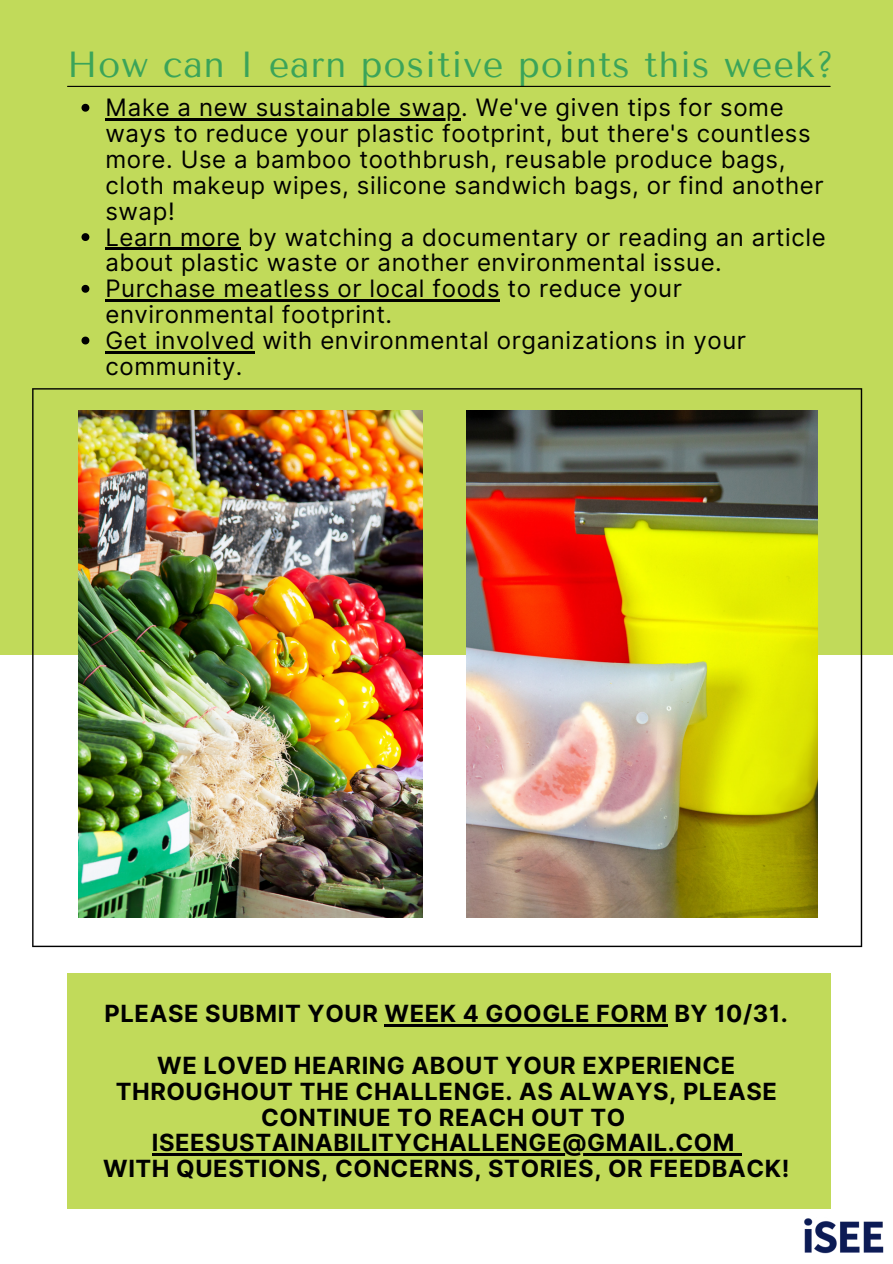
<style>
.page{position:relative;width:893px;height:1264px;background:#fff}
.page>*{position:absolute;margin:0;border:0;box-sizing:border-box;transform-origin:0 0}
.t1{font:36.15px "Tenor Sans";letter-spacing:.025em;color:#3ba459}
.t2{font:24px/25.8px "Inter";letter-spacing:.025em;color:#000}
.t3{font:700 23.7px/25.8px "Inter";letter-spacing:.025em;color:#000;text-align:center}
</style>
<div class="page">
<div style="left:0;top:0;width:892px;height:654px;background:#c1da5a"></div>
<div style="left:67px;top:973px;width:763px;height:235px;background:#c1da5a"></div>
<svg style="left:32px;top:388px;width:830px;height:559px"></svg>
<hr style="left:68px;top:86px;width:762px;height:1px;background:#000">
<svg style="left:81px;top:104px;width:8px;height:8px"></svg>
<hr style="left:105px;top:118px;width:356px;height:3px;background:#000">
<svg style="left:81px;top:233px;width:8px;height:8px"></svg>
<hr style="left:105px;top:248px;width:136px;height:2px;background:#000">
<svg style="left:81px;top:285px;width:8px;height:8px"></svg>
<hr style="left:105px;top:299px;width:395px;height:3px;background:#000">
<svg style="left:81px;top:336px;width:8px;height:8px"></svg>
<hr style="left:105px;top:351px;width:150px;height:2px;background:#000">
<img style="left:78px;top:410px;width:344px;height:507px">
<img style="left:467px;top:410px;width:350px;height:507px">
<hr style="left:384px;top:1024px;width:284px;height:2px;background:#000">
<hr style="left:152px;top:1153px;width:583px;height:2px;background:#000">
<svg style="left:735px;top:1153px;width:6px;height:2px"></svg>
<img style="left:804px;top:1218px;width:79px;height:35px">
<h1 class="t1" style="left:67px;top:43px;width:768px">How can I earn positive points this week?</h1>
<p class="t2" style="left:105px;top:95px;width:721px">Make a new sustainable swap. We've given tips for some ways to reduce your plastic footprint, but there's countless more. Use a bamboo toothbrush, reusable produce bags, cloth makeup wipes, silicone sandwich bags, or find another swap!<br>Learn more by watching a documentary or reading an article about plastic waste or another environmental issue.<br>Purchase meatless or local foods to reduce your environmental footprint.<br>Get involved with environmental organizations in your community.</p>
<p class="t3" style="left:105px;top:987px;width:684px;line-height:51.8px">PLEASE SUBMIT YOUR WEEK 4 GOOGLE FORM BY 10/31.<br>WE LOVED HEARING ABOUT YOUR EXPERIENCE</p>
<p class="t3" style="left:103px;top:1078px;width:687px">THROUGHOUT THE CHALLENGE. AS ALWAYS, PLEASE CONTINUE TO REACH OUT TO ISEESUSTAINABILITYCHALLENGE@GMAIL.COM<br>WITH QUESTIONS, CONCERNS, STORIES, OR FEEDBACK!</p>
</div>
